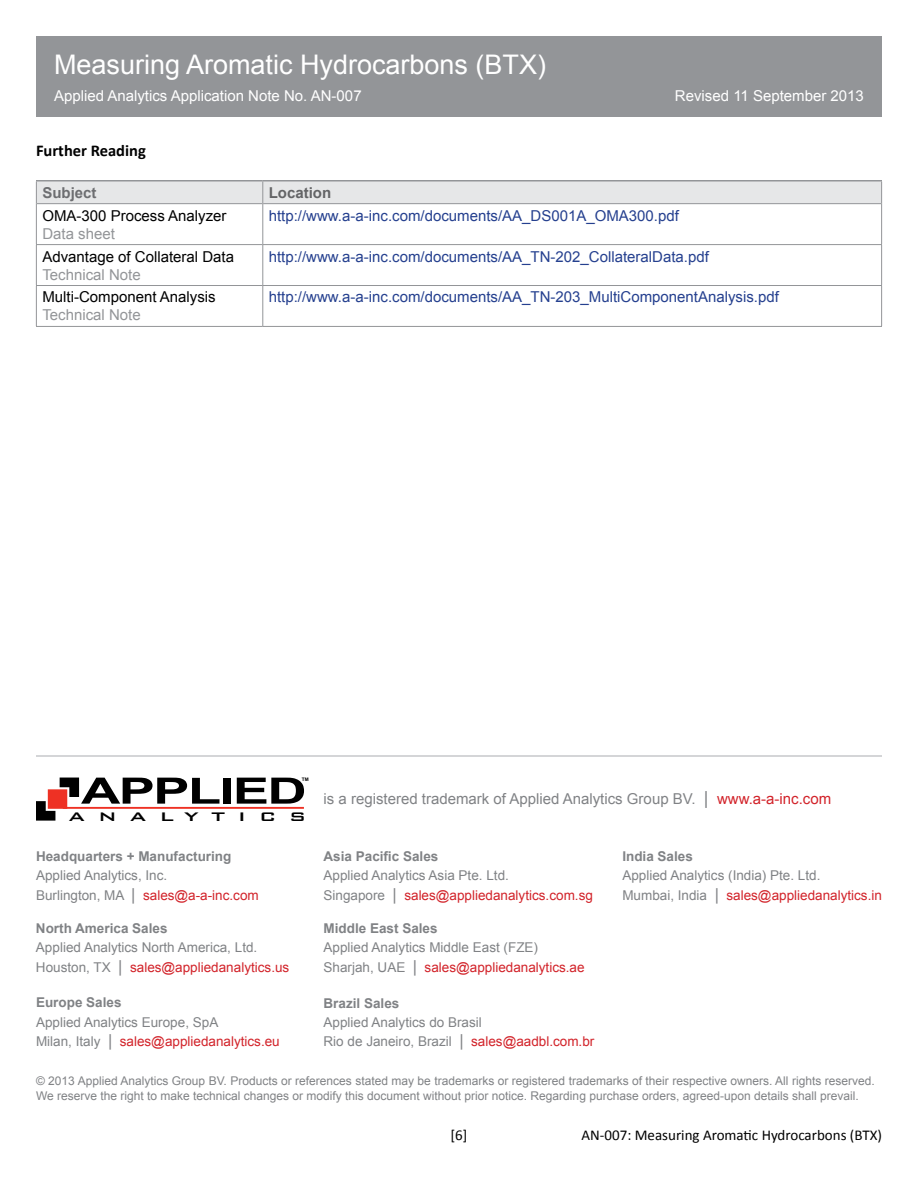
<style>
.page{position:relative;width:918px;height:1188px;background:#fff}
.page>*{position:absolute;margin:0;border:0;box-sizing:border-box;transform-origin:0 0}
.t1{font:700 36.3px "Arial";letter-spacing:-.03em;color:#000;scale:1.5 1}
.t2{font:27px "Arial";color:#fff}
.t3{font:500 16.65px "Bank Gothic BT";letter-spacing:.59em;color:#000;scale:1.31 1}
.t4{font:700 16.5px "Calibri";color:#000}
.t5{font:15px "Arial";color:#25408f}
.t6{font:15px "Arial";color:#000}
.t7{font:15px "Arial";color:#808285}
.t8{font:15px "Arial";color:#fff}
.t9{font:15px "Calibri";color:#000}
.t10{font:15px "Arial";color:#939598}
.t11{font:700 15px "Arial";color:#636466}
.t12{font:700 15px "Arial";color:#6d6e71}
.t13{font:13.5px/19.5px "Arial";color:#808285}
.t14{font:700 13.5px "Arial";color:#808285}
.t15{font:12px/14.4px "Arial";color:#808285}
.t16{font:700 4.8px "Arial";color:#000}
.s1{font-size:16.5px}
.s2{color:#d2232a}
.s3{font-size:18px}
</style>
<div class="page">
<hr style="left:63px;top:807px;width:241px;height:2px;background:#ee3124">
<svg style="left:36px;top:778px;width:43px;height:43px"></svg>
<hr style="left:36px;top:180px;width:227px;height:2px;background:#939598">
<hr style="left:263px;top:180px;width:619px;height:2px;background:#939598">
<hr style="left:263px;top:244px;width:619px;height:1px;background:#939598">
<hr style="left:36px;top:285px;width:227px;height:1px;background:#939598">
<hr style="left:263px;top:285px;width:619px;height:1px;background:#939598">
<hr style="left:36px;top:326px;width:227px;height:1px;background:#939598">
<hr style="left:263px;top:326px;width:619px;height:1px;background:#939598">
<svg style="left:36px;top:181px;width:846px;height:23px;background:#e0e1e3"></svg>
<hr style="left:36px;top:204px;width:1px;height:40px;background:#939598">
<hr style="left:262px;top:204px;width:1px;height:40px;background:#939598">
<hr style="left:881px;top:204px;width:1px;height:40px;background:#939598">
<hr style="left:36px;top:244px;width:227px;height:1px;background:#939598">
<hr style="left:36px;top:245px;width:1px;height:40px;background:#939598">
<hr style="left:262px;top:245px;width:1px;height:40px;background:#939598">
<hr style="left:881px;top:245px;width:1px;height:40px;background:#939598">
<hr style="left:36px;top:286px;width:1px;height:40px;background:#939598">
<hr style="left:262px;top:286px;width:1px;height:40px;background:#939598">
<hr style="left:881px;top:286px;width:1px;height:40px;background:#939598">
<div style="left:36px;top:36px;width:846px;height:81px;background:#939598"></div>
<hr style="left:36px;top:755px;width:846px;height:2px;background:#c7c8ca">
<h2 class="t2" style="left:54px;top:46px;width:494px">Measuring Aromatic Hydrocarbons (BTX)</h2>
<p class="t8" style="left:54px;top:86px;width:309px">Applied Analytics Application Note No. AN-007</p>
<p class="t4" style="left:36px;top:140px;width:111px">Further Reading</p>
<p class="t8" style="left:675px;top:86px;width:190px">Revised 11 September 2013</p>
<p class="t12" style="left:42px;top:182px;width:56px">Subject</p>
<p class="t11" style="left:269px;top:182px;width:64px">Location</p>
<p class="t6" style="left:42px;top:206px;width:186px">OMA-300 Process Analyzer</p>
<p class="t10" style="left:42px;top:224px;width:74px">Data sheet</p>
<p class="t5" style="left:269px;top:206px;width:412px">http://www.a-a-inc.com/documents/AA_DS001A_OMA300.pdf</p>
<p class="t6" style="left:42px;top:246px;width:193px">Advantage of Collateral Data</p>
<p class="t10" style="left:42px;top:264px;width:100px">Technical Note</p>
<p class="t6" style="left:42px;top:287px;width:175px">Multi-Component Analysis</p>
<p class="t10" style="left:42px;top:305px;width:100px">Technical Note</p>
<p class="t5" style="left:269px;top:246px;width:442px">http://www.a-a-inc.com/documents/AA_TN-202_CollateralData.pdf</p>
<p class="t5" style="left:269px;top:287px;width:512px">http://www.a-a-inc.com/documents/AA_TN-203_MultiComponentAnalysis.pdf</p>
<p class="t16" style="left:302px;top:776px;width:8px">TM</p>
<h1 class="t1" style="left:81px;top:767px;width:152px">APPLIED</h1>
<p class="t3" style="left:69px;top:807px;width:183px">ANALYTICS</p>
<p class="t14" style="left:36px;top:847px;width:197px">Headquarters + Manufacturing</p>
<p class="t13" style="left:36px;top:866px;width:224px">Applied Analytics, Inc.<br>Burlington, MA <span class="s1">|</span> <span class="s2">sales@a-a-inc.com</span></p>
<p class="t14" style="left:36px;top:919px;width:133px">North America Sales</p>
<p class="t13" style="left:36px;top:938px;width:255px">Applied Analytics North America, Ltd.<br>Houston, TX <span class="s1">|</span> <span class="s2">sales@appliedanalytics.us</span></p>
<p class="t14" style="left:36px;top:994px;width:87px">Europe Sales</p>
<p class="t13" style="left:36px;top:1013px;width:245px">Applied Analytics Europe, SpA<br>Milan, Italy <span class="s1">|</span> <span class="s2">sales@appliedanalytics.eu</span></p>
<p class="t7" style="left:324px;top:789px;width:509px">is a registered trademark of Applied Analytics Group BV. <span class="s3">|</span> <span class="s2">www.a-a-inc.com</span></p>
<p class="t14" style="left:324px;top:847px;width:116px">Asia Pacific Sales</p>
<p class="t13" style="left:324px;top:866px;width:271px">Applied Analytics Asia Pte. Ltd.<br>Singapore <span class="s1">|</span> <span class="s2">sales@appliedanalytics.com.sg</span></p>
<p class="t14" style="left:324px;top:919px;width:116px">Middle East Sales</p>
<p class="t13" style="left:324px;top:938px;width:263px">Applied Analytics Middle East (FZE)<br>Sharjah, UAE <span class="s1">|</span> <span class="s2">sales@appliedanalytics.ae</span></p>
<p class="t14" style="left:324px;top:994px;width:77px">Brazil Sales</p>
<p class="t13" style="left:324px;top:1013px;width:272px">Applied Analytics do Brasil<br>Rio de Janeiro, Brazil <span class="s1">|</span> <span class="s2">sales@aadbl.com.br</span></p>
<p class="t14" style="left:622px;top:847px;width:72px">India Sales</p>
<p class="t13" style="left:622px;top:866px;width:261px">Applied Analytics (India) Pte. Ltd.<br>Mumbai, India <span class="s1">|</span> <span class="s2">sales@appliedanalytics.in</span></p>
<p class="t15" style="left:36px;top:1074px;width:840px">© 2013 Applied Analytics Group BV. Products or references stated may be trademarks or registered trademarks of their respective owners. All rights reserved.<br>We reserve the right to make technical changes or modify this document without prior notice. Regarding purchase orders, agreed-upon details shall prevail.</p>
<p class="t9" style="left:451px;top:1125px;width:18px">[6]</p>
<p class="t9" style="left:582px;top:1125px;width:302px">AN-007: Measuring Aromatic Hydrocarbons (BTX)</p>
</div>
